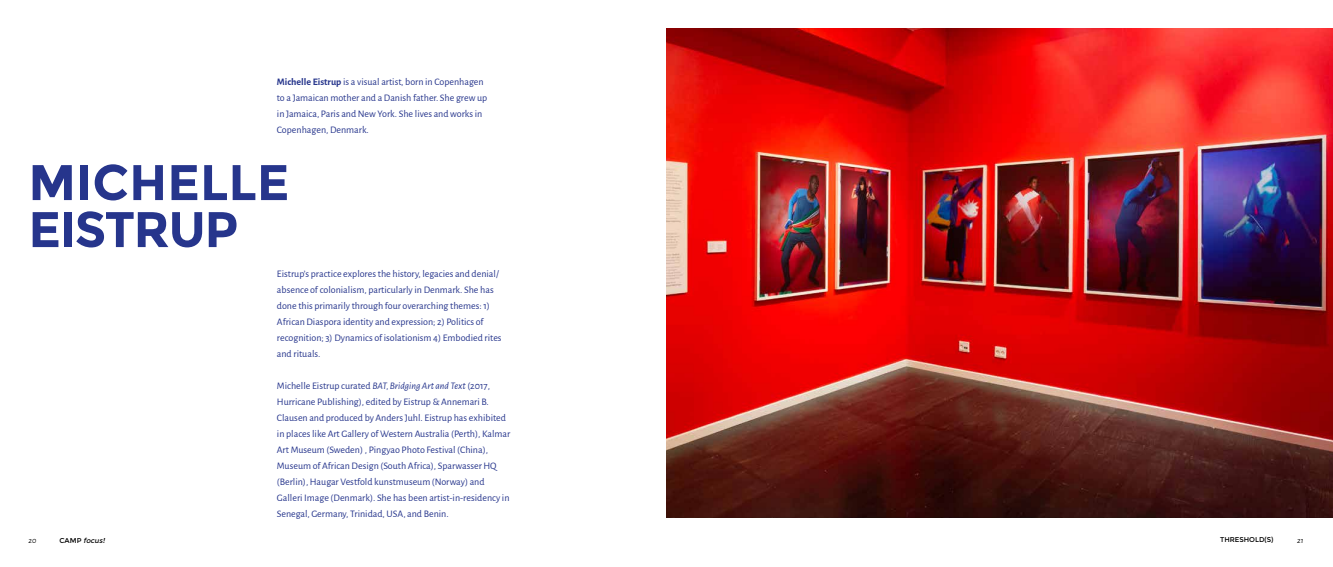
<style>
.page{position:relative;width:1333px;height:567px;background:#fff}
.page>*{position:absolute;margin:0;border:0;box-sizing:border-box;transform-origin:0 0}
.t1{font:700 50px/47px "Montserrat";color:#26358c}
.t2{font:10px/16px "Alegreya Sans";color:#26358c}
.t3{font:italic 8px "Alegreya Sans";color:#000}
.t4{font:7px "Montserrat";color:#000}
.t5{font:italic 7px "Montserrat";color:#000}
.s1{font-weight:700}
.s2{font-style:italic}
.s3{font-style:normal}
</style>
<div class="page">
<img style="left:666px;top:28px;width:666px;height:489px">
<p class="t2" style="left:277px;top:74px;width:212px"><span class="s1">Michelle Eistrup</span> is a visual artist, born in Copenhagen to a Jamaican mother and a Danish father. She grew up in Jamaica, Paris and New York. She lives and works in Copenhagen, Denmark.</p>
<h1 class="t1" style="left:28px;top:159px;width:262px">MICHELLE<br>EISTRUP</h1>
<p class="t2" style="left:277px;top:266px;width:226px">Eistrup’s practice explores the history, legacies and denial/ absence of colonialism, particularly in Denmark. She has done this primarily through four overarching themes: 1)<br>African Diaspora identity and expression; 2) Politics of recognition; 3) Dynamics of isolationism 4) Embodied rites and rituals.</p>
<p class="t2" style="left:277px;top:378px;width:235px">Michelle Eistrup curated <span class="s2">BAT, Bridging Art and Text</span> (2017, Hurricane Publishing), edited by Eistrup &amp; Annemari B.<br>Clausen and produced by Anders Juhl. Eistrup has exhibited in places like Art Gallery of Western Australia (Perth), Kalmar Art Museum (Sweden) , Pingyao Photo Festival (China), Museum of African Design (South Africa), Sparwasser HQ (Berlin), Haugar Vestfold kunstmuseum (Norway) and Galleri Image (Denmark). She has been artist-in-residency in Senegal, Germany, Trinidad, USA, and Benin.</p>
<p class="t3" style="left:28px;top:535px;width:9px">20</p>
<p class="t5" style="left:59px;top:536px;width:48px"><span class="s3">CAMP</span> focus!</p>
<p class="t4" style="left:1219px;top:536px;width:55px">THRESHOLD(S)</p>
<p class="t3" style="left:1297px;top:535px;width:8px">21</p>
</div>
